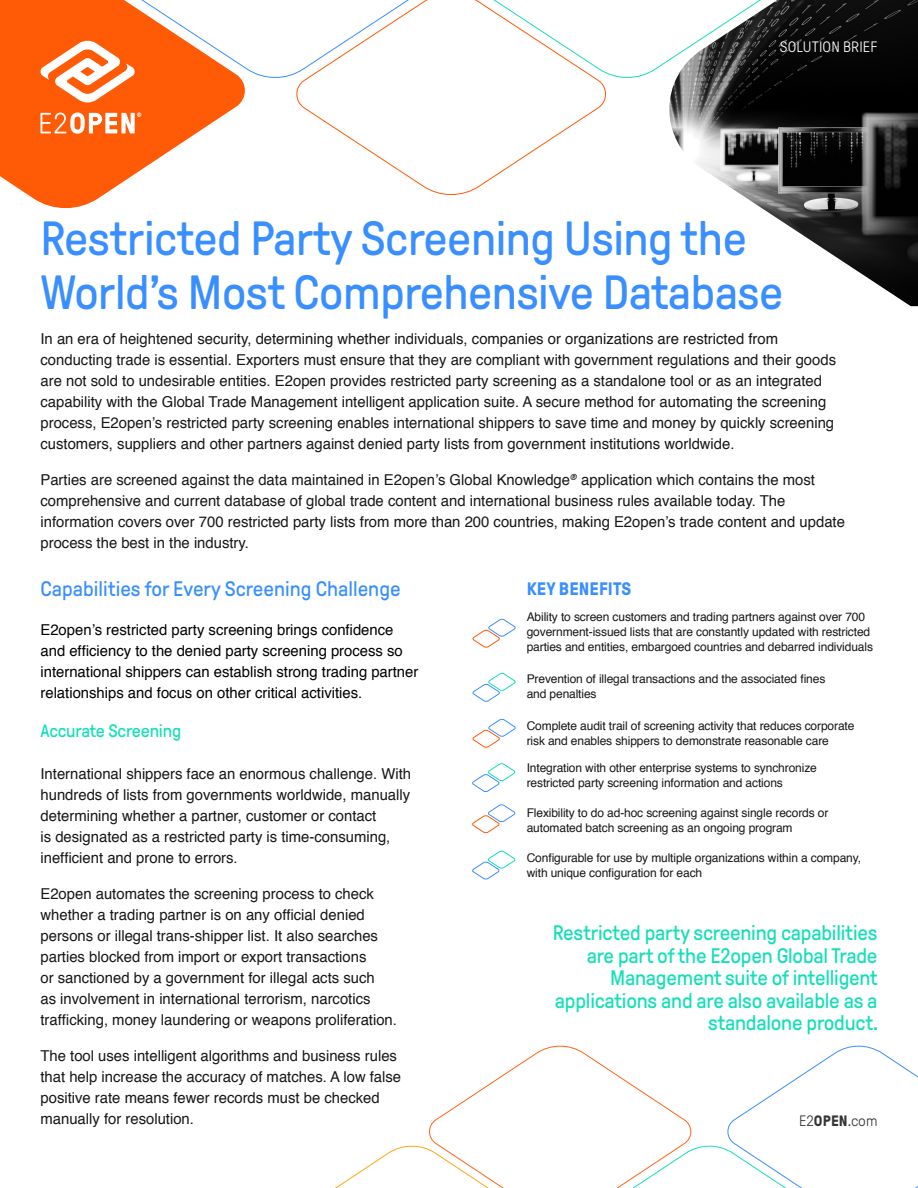
<style>
.page{position:relative;width:918px;height:1188px;background:#fff}
.page>*{position:absolute;margin:0;border:0;box-sizing:border-box;transform-origin:0 0}
.t1{font:48px/54px "GT Pressura Pro";letter-spacing:-.01em;color:#398fff}
.t2{font:21px/22.5px "GT Pressura Pro";letter-spacing:-.01em;color:#15dfb8;text-align:right}
.t3{font:21px "GT Pressura Pro";color:#398fff}
.t4{font:18px "GT Pressura Pro";letter-spacing:-.01em;color:#15dfb8}
.t5{font:700 18px "GT Pressura Pro";letter-spacing:.01em;color:#398fff}
.t6{font:15px/21px "Helvetica";color:#171717}
.t7{font:15px/21px "Helvetica";color:#000}
.t8{font:300 15px "GT Pressura Pro";letter-spacing:.01em;color:#fff}
.t9{font:300 15px "GT Pressura Pro";color:#363636}
.t10{font:12px/15px "Helvetica";letter-spacing:-.01em;color:#171717}
.s1{font-weight:700}
</style>
<div class="page">
<svg style="left:0;top:0;width:240px;height:208px;fill:#ff5a05"></svg>
<svg style="left:41px;top:113px;width:100px;height:21px"></svg>
<img style="left:669px;top:0;width:249px;height:306px">
<svg style="left:609px;top:0;width:176px;height:80px"></svg>
<svg style="left:40px;top:0;width:253px;height:103px"></svg>
<svg style="left:293px;top:0;width:316px;height:195px"></svg>
<svg style="left:335px;top:1045px;width:583px;height:143px"></svg>
<svg style="left:472px;top:618px;width:44px;height:29px"></svg>
<svg style="left:472px;top:673px;width:44px;height:29px"></svg>
<svg style="left:472px;top:763px;width:44px;height:29px"></svg>
<svg style="left:472px;top:718px;width:44px;height:30px"></svg>
<svg style="left:472px;top:804px;width:44px;height:29px"></svg>
<svg style="left:472px;top:850px;width:44px;height:29px"></svg>
<p class="t8" style="left:780px;top:39px;width:99px">SOLUTION BRIEF</p>
<p class="t1" style="left:40px;top:212px;width:744px">Restricted Party Screening Using the<br>World’s Most Comprehensive Database</p>
<p class="t6" style="left:40px;top:329px;width:797px">In an era of heightened security, determining whether individuals, companies or organizations are restricted from conducting trade is essential. Exporters must ensure that they are compliant with government regulations and their goods are not sold to undesirable entities. E2open provides restricted party screening as a standalone tool or as an integrated capability with the Global Trade Management intelligent application suite. A secure method for automating the screening process, E2open’s restricted party screening enables international shippers to save time and money by quickly screening customers, suppliers and other partners against denied party lists from government institutions worldwide.</p>
<p class="t6" style="left:40px;top:470px;width:806px">Parties are screened against the data maintained in E2open’s Global Knowledge<sup>®</sup> application which contains the most comprehensive and current database of global trade content and international business rules available today. The information covers over 700 restricted party lists from more than 200 countries, making E2open’s trade content and update process the best in the industry.</p>
<p class="t3" style="left:40px;top:578px;width:362px">Capabilities for Every Screening Challenge</p>
<p class="t7" style="left:40px;top:620px;width:379px">E2open’s restricted party screening brings confidence and efficiency to the denied party screening process so international shippers can establish strong trading partner relationships and focus on other critical activities.</p>
<p class="t4" style="left:40px;top:721px;width:142px">Accurate Screening</p>
<p class="t6" style="left:40px;top:764px;width:372px">International shippers face an enormous challenge. With hundreds of lists from governments worldwide, manually determining whether a partner, customer or contact<br>is designated as a restricted party is time-consuming, inefficient and prone to errors.</p>
<p class="t6" style="left:40px;top:884px;width:358px">E2open automates the screening process to check whether a trading partner is on any official denied persons or illegal trans-shipper list. It also searches parties blocked from import or export transactions<br>or sanctioned by a government for illegal acts such<br>as involvement in international terrorism, narcotics trafficking, money laundering or weapons proliferation.</p>
<p class="t6" style="left:40px;top:1046px;width:362px">The tool uses intelligent algorithms and business rules that help increase the accuracy of matches. A low false positive rate means fewer records must be checked manually for resolution.</p>
<p class="t5" style="left:527px;top:580px;width:106px">KEY BENEFITS</p>
<p class="t10" style="left:527px;top:610px;width:348px">Ability to screen customers and trading partners against over 700 government-issued lists that are constantly updated with restricted parties and entities, embargoed countries and debarred individuals</p>
<p class="t10" style="left:527px;top:672px;width:300px">Prevention of illegal transactions and the associated fines and penalties</p>
<p class="t10" style="left:527px;top:719px;width:329px">Complete audit trail of screening activity that reduces corporate risk and enables shippers to demonstrate reasonable care</p>
<p class="t10" style="left:527px;top:760px;width:292px">Integration with other enterprise systems to synchronize restricted party screening information and actions</p>
<p class="t10" style="left:527px;top:805px;width:303px">Flexibility to do ad-hoc screening against single records or automated batch screening as an ongoing program</p>
<p class="t10" style="left:527px;top:850px;width:336px">Configurable for use by multiple organizations within a company, with unique configuration for each</p>
<p class="t2" style="left:553px;top:922px;width:327px">Restricted party screening capabilities are part of the E2open Global Trade Management suite of intelligent applications and are also available as a standalone product.</p>
<p class="t9" style="left:799px;top:1113px;width:80px">E2<span class="s1">OPEN</span>.com</p>
</div>
